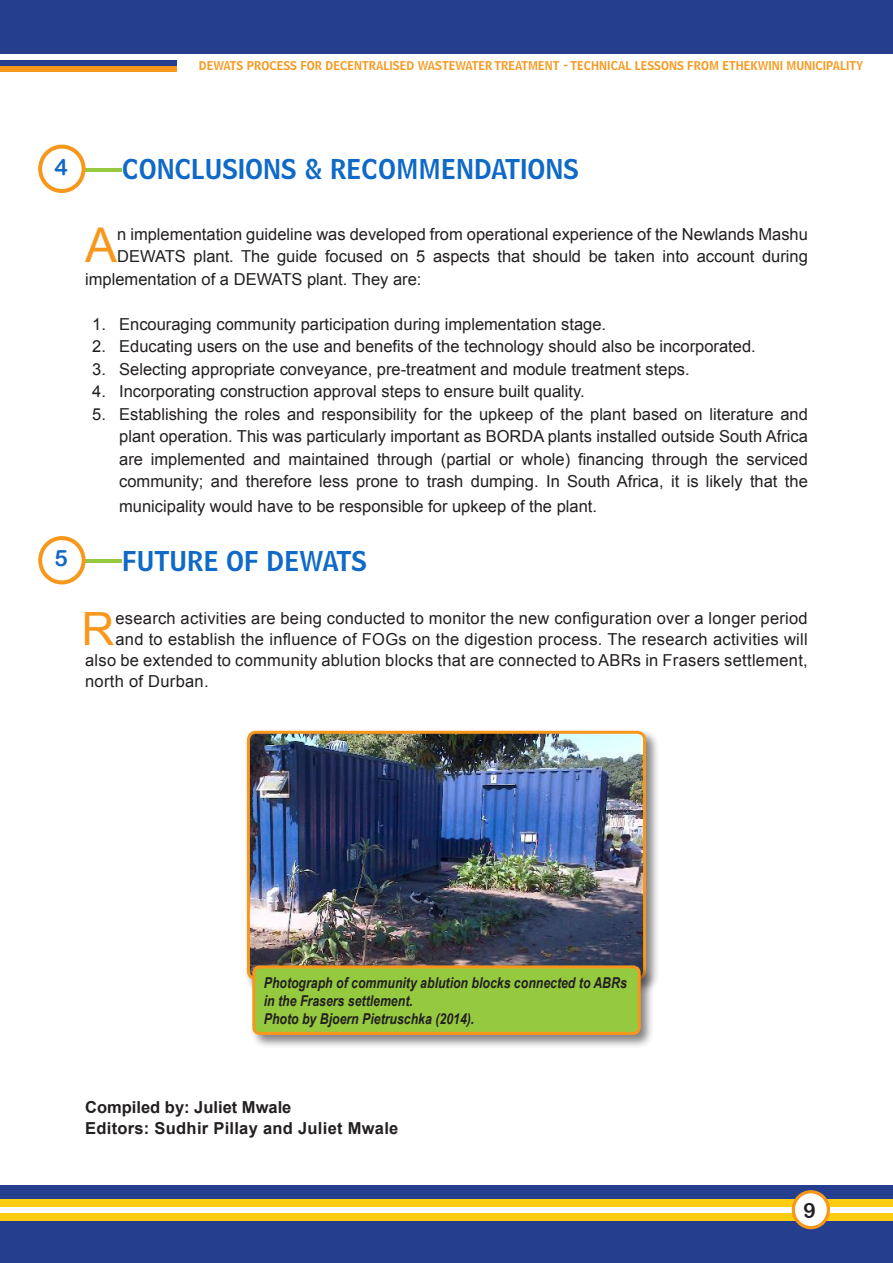
<style>
.page{position:relative;width:893px;height:1263px;background:#fff}
.page>*{position:absolute;margin:0;border:0;box-sizing:border-box;transform-origin:0 0}
.t1{font:48px "Arial";color:#f7981d}
.Title_Page_Name_list{font:45.9px "Arial";color:#f7981d}
.t2{font:27px "Bell Centennial Name And Number";color:#0f69c7}
.t3{font:22.5px "Arial Rounded MT Bold";color:#0f69c7}
.t4{font:21px "Arial Rounded MT Bold";color:#231f20}
.Title_Page_Name_list-2{font:16.5px/22.5px "Arial";color:#231f20;text-align:justify}
.Title_Page_Name_list-3{font:700 16.5px "Arial";letter-spacing:.015em;color:#231f20}
.t5{font:italic 700 15px/18px "Arial Narrow";color:#231f20}
.t6{font:12px "Bell Centennial Name And Number";color:#f7981d}
</style>
<div class="page">
<div style="left:0;top:0;width:30px;height:54px;background:#253f8e"></div>
<div style="left:0;top:60px;width:177px;height:6px;background:#253f8e"></div>
<div style="left:0;top:66px;width:177px;height:6px;background:#f7981d"></div>
<div style="left:0;top:0;width:893px;height:53px;background:#253f8e"></div>
<div style="left:0;top:1185px;width:893px;height:78px;background:#253f8e"></div>
<div style="left:0;top:1199px;width:893px;height:8px;background:#fccc12"></div>
<div style="left:0;top:1212px;width:893px;height:8px;background:#fccc12"></div>
<div style="left:0;top:1207px;width:893px;height:5px;background:#fff"></div>
<div style="left:792px;top:1190px;width:38px;height:39px;background:#f7981d;border-radius:50%"></div>
<div style="left:795px;top:1193px;width:32px;height:33px;background:#fff;border-radius:50%"></div>
<hr style="left:82px;top:168px;width:40px;height:4px;background:#95c93f">
<svg style="left:38px;top:145px;width:48px;height:48px"></svg>
<div style="left:42px;top:149px;width:40px;height:40px;background:#fff;border-radius:50%"></div>
<hr style="left:82px;top:559px;width:40px;height:4px;background:#95c93f">
<svg style="left:38px;top:536px;width:48px;height:48px"></svg>
<div style="left:42px;top:540px;width:40px;height:40px;background:#fff;border-radius:50%"></div>
<div style="left:245px;top:728px;width:415px;height:266px;background:#231f20;opacity:.55"></div>
<img style="left:248px;top:732px;width:397px;height:246px">
<div style="left:247px;top:731px;width:399px;height:249px;border:3px solid #f7981d;border-radius:7px"></div>
<div style="left:250px;top:963px;width:405px;height:86px;background:#231f20;opacity:.55"></div>
<div style="left:254px;top:967px;width:385px;height:66px;background:#95c93f;border-radius:6px"></div>
<div style="left:252px;top:965px;width:389px;height:70px;border:3px solid #f7981d;border-radius:6px"></div>
<p class="t6" style="left:199px;top:58px;width:666px">DEWATS PROCESS FOR DECENTRALISED WASTEWATER TREATMENT - TECHNICAL LESSONS FROM ETHEKWINI MUNICIPALITY</p>
<p class="t3" style="left:55px;top:153px;width:15px">4</p>
<p class="t2" style="left:122px;top:152px;width:458px">CONCLUSIONS &amp; RECOMMENDATIONS</p>
<p class="t1" style="left:85px;top:214px;width:33px">A</p>
<p class="Title_Page_Name_list-2" style="left:117px;top:223px;width:692px">n implementation guideline was developed from operational experience of the Newlands Mashu</p>
<p class="Title_Page_Name_list-2" style="left:117px;top:245px;width:692px">DEWATS plant. The guide focused on 5 aspects that should be taken into account during</p>
<p class="Title_Page_Name_list-2" style="left:85px;top:268px;width:338px">implementation of a DEWATS plant. They are:</p>
<p class="Title_Page_Name_list-2" style="left:92px;top:313px;width:515px">1. Encouraging community participation during implementation stage.</p>
<p class="Title_Page_Name_list-2" style="left:92px;top:335px;width:665px">2. Educating users on the use and benefits of the technology should also be incorporated.</p>
<p class="Title_Page_Name_list-2" style="left:92px;top:358px;width:599px">3. Selecting appropriate conveyance, pre-treatment and module treatment steps.</p>
<p class="Title_Page_Name_list-2" style="left:92px;top:380px;width:494px">4. Incorporating construction approval steps to ensure built quality.</p>
<p class="Title_Page_Name_list-2" style="left:119px;top:403px;width:690px;text-indent:-27px">5. Establishing the roles and responsibility for the upkeep of the plant based on literature and plant operation. This was particularly important as BORDA plants installed outside South Africa are implemented and maintained through (partial or whole) financing through the serviced community; and therefore less prone to trash dumping. In South Africa, it is likely that the</p>
<p class="Title_Page_Name_list-2" style="left:119px;top:495px;width:479px">municipality would have to be responsible for upkeep of the plant.</p>
<p class="t3" style="left:55px;top:545px;width:15px">5</p>
<p class="t2" style="left:122px;top:544px;width:246px">FUTURE OF DEWATS</p>
<p class="Title_Page_Name_list" style="left:82px;top:599px;width:35px">R</p>
<p class="Title_Page_Name_list-2" style="left:115px;top:607px;width:694px">esearch activities are being conducted to monitor the new configuration over a longer period</p>
<p class="Title_Page_Name_list-2" style="left:115px;top:628px;width:694px">and to establish the influence of FOGs on the digestion process. The research activities will</p>
<p class="Title_Page_Name_list-2" style="left:85px;top:649px;width:724px">also be extended to community ablution blocks that are connected to ABRs in Frasers settlement,</p>
<p class="Title_Page_Name_list-2" style="left:85px;top:670px;width:125px">north of Durban.</p>
<p class="t5" style="left:264px;top:973px;width:365px">Photograph of community ablution blocks connected to ABRs in the Frasers settlement.</p>
<p class="t5" style="left:264px;top:1009px;width:212px">Photo by Bjoern Pietruschka (2014).</p>
<p class="Title_Page_Name_list-3" style="left:85px;top:1097px;width:208px">Compiled by: Juliet Mwale</p>
<p class="Title_Page_Name_list-3" style="left:85px;top:1118px;width:315px">Editors: Sudhir Pillay and Juliet Mwale</p>
<p class="t4" style="left:804px;top:1198px;width:14px">9</p>
</div>
